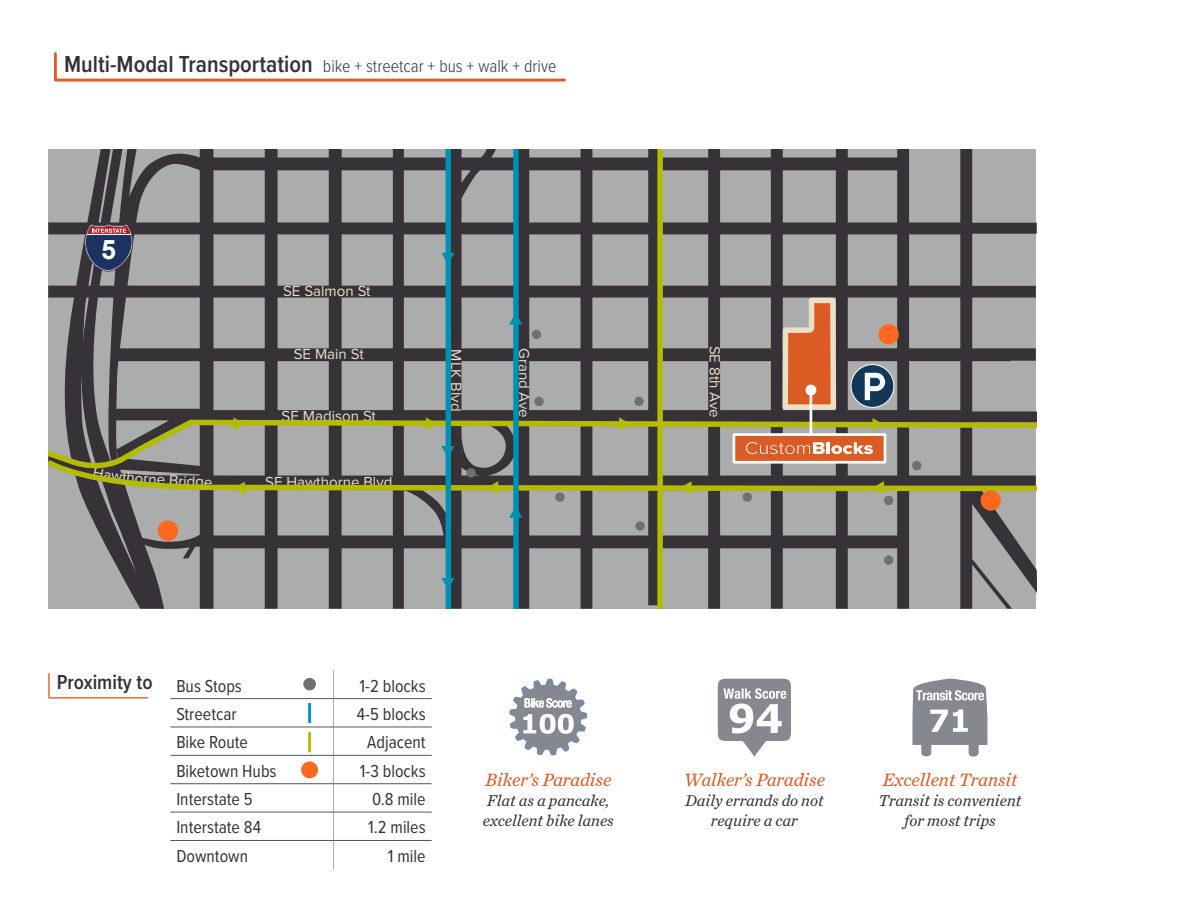
<style>
.page{position:relative;width:1188px;height:918px;background:#fff}
.page>*{position:absolute;margin:0;border:0;box-sizing:border-box;transform-origin:0 0}
.t1{font:700 26.85px "Arial";color:#fff}
.t2{font:600 21px "Proxima Nova Cond";color:#353237}
.t3{font:italic 18.75px "Chronicle Text G2";color:#dc5b25}
.t4{font:18px "Proxima Nova Cond";color:#353237}
.t5{font:300 18px "Proxima Nova Cond";color:#353237}
.t6{font:italic 16.35px/19.6px "Chronicle Text G2";color:#353237;text-align:center}
.t7{font:15.15px "Proxima Nova";color:#e9e0c6}
.s1{font-weight:600;font-size:24px}
</style>
<div class="page">
<svg style="left:54px;top:52px;width:512px;height:30px"></svg>
<svg style="left:48px;top:673px;width:100px;height:26px"></svg>
<svg style="left:170px;top:677px;width:262px;height:163px"></svg>
<svg style="left:333px;top:670px;width:1px;height:199px"></svg>
<hr style="left:170px;top:698px;width:163px;height:1px;background:#53575a">
<hr style="left:333px;top:698px;width:99px;height:1px;background:#53575a">
<hr style="left:170px;top:727px;width:163px;height:1px;background:#53575a">
<hr style="left:333px;top:727px;width:99px;height:1px;background:#53575a">
<hr style="left:170px;top:755px;width:163px;height:1px;background:#53575a">
<hr style="left:333px;top:755px;width:99px;height:1px;background:#53575a">
<hr style="left:170px;top:783px;width:163px;height:1px;background:#53575a">
<hr style="left:333px;top:783px;width:99px;height:1px;background:#53575a">
<hr style="left:170px;top:812px;width:163px;height:1px;background:#53575a">
<hr style="left:333px;top:812px;width:99px;height:1px;background:#53575a">
<hr style="left:170px;top:840px;width:163px;height:1px;background:#53575a">
<hr style="left:333px;top:840px;width:99px;height:1px;background:#53575a">
<hr style="left:308px;top:703px;width:3px;height:20px;background:#0098be">
<div style="left:303px;top:678px;width:13px;height:12px;background:#6e7171;border-radius:50%"></div>
<div style="left:301px;top:761px;width:17px;height:17px;background:#ff681e;border-radius:50%"></div>
<hr style="left:308px;top:732px;width:3px;height:20px;background:#b3bc00">
<svg style="left:912px;top:679px;width:75px;height:78px"></svg>
<svg style="left:718px;top:679px;width:73px;height:78px"></svg>
<svg style="left:509px;top:679px;width:78px;height:77px"></svg>
<svg style="left:48px;top:149px;width:989px;height:460px;fill:#abacac"></svg>
<svg style="left:783px;top:298px;width:53px;height:112px"></svg>
<svg style="left:48px;top:417px;width:989px;height:21px"></svg>
<svg style="left:872px;top:418px;width:12px;height:13px"></svg>
<svg style="left:619px;top:417px;width:12px;height:14px"></svg>
<svg style="left:426px;top:417px;width:11px;height:14px"></svg>
<svg style="left:233px;top:417px;width:12px;height:14px"></svg>
<div style="left:657px;top:149px;width:6px;height:460px;background:#b3bc00"></div>
<div style="left:446px;top:149px;width:5px;height:460px;background:#0090b3"></div>
<div style="left:513px;top:149px;width:6px;height:460px;background:#0090b3"></div>
<svg style="left:509px;top:313px;width:13px;height:12px"></svg>
<svg style="left:509px;top:506px;width:13px;height:12px"></svg>
<svg style="left:441px;top:253px;width:14px;height:11px"></svg>
<svg style="left:441px;top:578px;width:14px;height:12px"></svg>
<div style="left:634px;top:397px;width:10px;height:9px;background:#6e7171;border-radius:50%"></div>
<div style="left:534px;top:397px;width:10px;height:9px;background:#6e7171;border-radius:50%"></div>
<div style="left:555px;top:492px;width:10px;height:10px;background:#6e7171;border-radius:50%"></div>
<div style="left:743px;top:492px;width:9px;height:10px;background:#6e7171;border-radius:50%"></div>
<div style="left:884px;top:496px;width:9px;height:9px;background:#6e7171;border-radius:50%"></div>
<div style="left:884px;top:555px;width:9px;height:10px;background:#6e7171;border-radius:50%"></div>
<div style="left:635px;top:521px;width:10px;height:10px;background:#6e7171;border-radius:50%"></div>
<div style="left:532px;top:330px;width:9px;height:9px;background:#6e7171;border-radius:50%"></div>
<div style="left:158px;top:520px;width:20px;height:21px;background:#ff681e;border-radius:50%"></div>
<div style="left:878px;top:324px;width:21px;height:21px;background:#ff681e;border-radius:50%"></div>
<div style="left:981px;top:490px;width:20px;height:21px;background:#ff681e;border-radius:50%"></div>
<svg style="left:85px;top:224px;width:48px;height:48px"></svg>
<hr style="left:810px;top:390px;width:2px;height:54px;background:#fff">
<div style="left:805px;top:385px;width:11px;height:11px;background:#fff;border-radius:50%"></div>
<div style="left:734px;top:435px;width:151px;height:27px;background:#dc5b25"></div>
<div style="left:733px;top:433px;width:153px;height:31px;border:3px solid #fff"></div>
<div style="left:851px;top:365px;width:43px;height:42px;background:#133857;border-radius:50%"></div>
<div style="left:851px;top:364px;width:43px;height:44px;border:1px solid #fff;border-radius:50%"></div>
<svg style="left:865px;top:373px;width:20px;height:27px"></svg>
<svg style="left:48px;top:438px;width:989px;height:57px"></svg>
<p class="t5" style="left:64px;top:53px;width:494px"><span class="s1">Multi-Modal Transportation</span> bike + streetcar + bus + walk + drive</p>
<h1 class="t1" style="left:101px;top:232px;width:16px">5</h1>
<p class="t7" style="left:157px;top:468px;width:58px;rotate:3deg">e Bridge</p>
<p class="t7" style="left:283px;top:280px;width:89px">SE Salmon St</p>
<p class="t7" style="left:294px;top:343px;width:72px">SE Main St</p>
<p class="t7" style="left:282px;top:405px;width:96px">SE Madison St</p>
<p class="t7" style="left:265px;top:470px;width:129px">SE Hawthorne Blvd</p>
<p class="t7" style="left:468px;top:349px;width:63px;rotate:90deg">MLK Blvd</p>
<p class="t7" style="left:536px;top:348px;width:72px;rotate:90deg">Grand Ave</p>
<p class="t7" style="left:726px;top:346px;width:74px;rotate:90deg">SE 8th Ave</p>
<p class="t2" style="left:57px;top:666px;width:187px">Proximity to <sub>Bus</sub> <sub>Stops</sub></p>
<p class="t4" style="left:360px;top:672px;width:68px">1-2 blocks</p>
<p class="t4" style="left:176px;top:701px;width:62px">Streetcar</p>
<p class="t4" style="left:357px;top:701px;width:70px">4-5 blocks</p>
<p class="t4" style="left:176px;top:729px;width:73px">Bike Route</p>
<p class="t4" style="left:367px;top:729px;width:60px">Adjacent</p>
<p class="t4" style="left:176px;top:757px;width:102px">Biketown Hubs</p>
<p class="t4" style="left:360px;top:757px;width:67px">1-3 blocks</p>
<p class="t4" style="left:176px;top:786px;width:78px">Interstate 5</p>
<p class="t4" style="left:372px;top:786px;width:55px">0.8 mile</p>
<p class="t4" style="left:176px;top:814px;width:86px">Interstate 84</p>
<p class="t4" style="left:368px;top:814px;width:59px">1.2 miles</p>
<p class="t4" style="left:176px;top:842px;width:73px">Downtown</p>
<p class="t4" style="left:388px;top:842px;width:39px">1 mile</p>
<p class="t3" style="left:485px;top:765px;width:127px">Biker’s Paradise</p>
<p class="t6" style="left:483px;top:790px;width:133px;text-align:left">Flat as a pancake, excellent bike lanes</p>
<p class="t3" style="left:684px;top:765px;width:143px">Walker’s Paradise</p>
<p class="t6" style="left:685px;top:790px;width:140px">Daily errands do not require a car</p>
<p class="t3" style="left:882px;top:765px;width:137px">Excellent Transit</p>
<p class="t6" style="left:879px;top:790px;width:144px">Transit is convenient for most trips</p>
</div>
